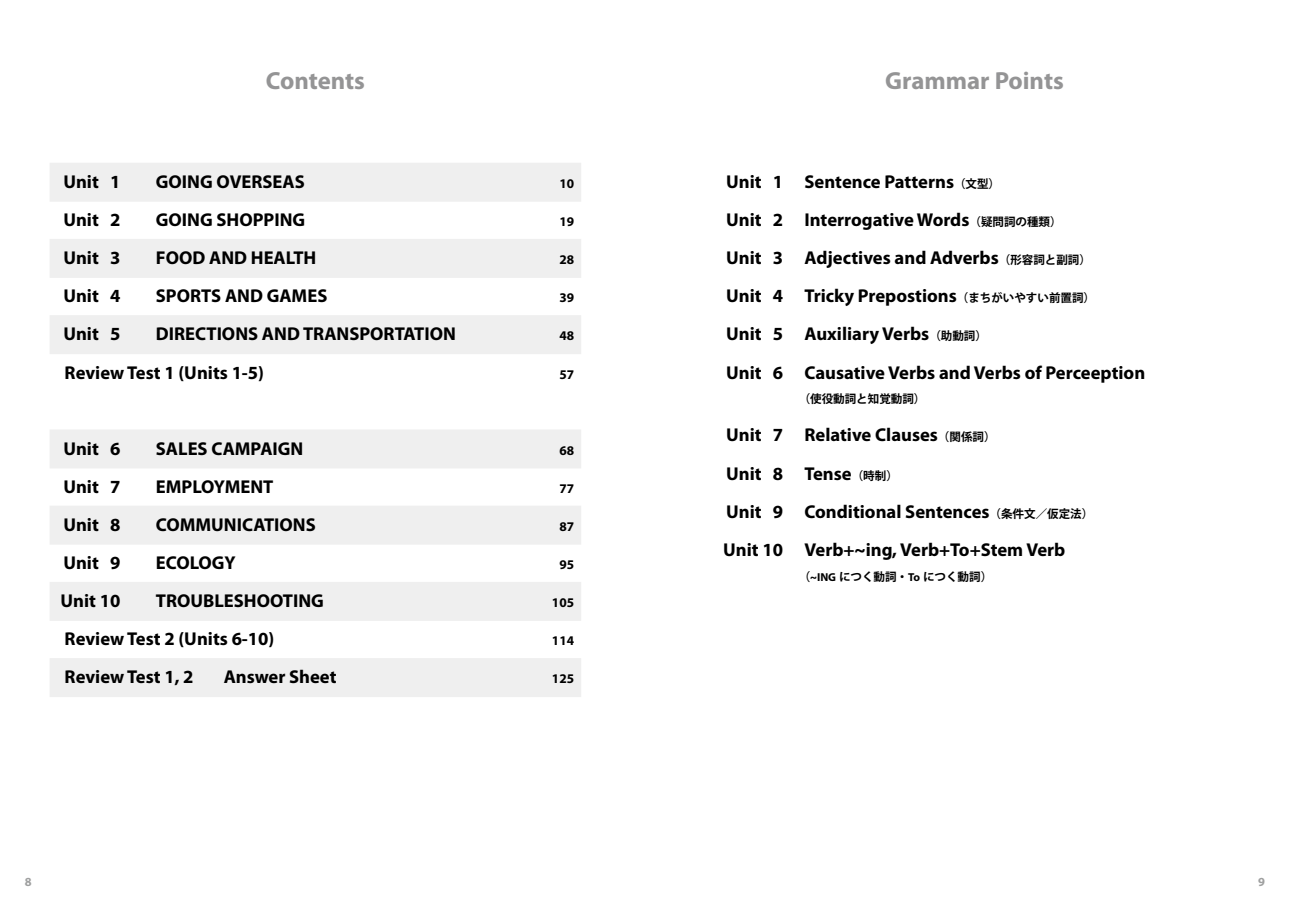
<style>
.page{position:relative;width:1290px;height:911px;background:#fff}
.page>*{position:absolute;margin:0;border:0;box-sizing:border-box;transform-origin:0 0}
.t1{font:700 24.75px "Myriad Pro";color:#949495}
.t2{font:700 18.62px/38.1px "Myriad Pro";color:#000}
.t3{font:700 13.25px "Myriad Pro";color:#000}
.t4{font:700 12.38px "Myriad Pro";color:#9fa0a0}
.t5{font:700 11.5px "Koz Go Pro";color:#000}
.s1{font-family:"Koz Go Pro";font-size:11.5px}
.s2{font-family:"Myriad Pro"}
</style>
<div class="page">
<div style="left:50px;top:163px;width:531px;height:39px;background:#efefef"></div>
<div style="left:50px;top:239px;width:531px;height:39px;background:#efefef"></div>
<div style="left:50px;top:315px;width:531px;height:39px;background:#efefef"></div>
<div style="left:50px;top:429px;width:531px;height:39px;background:#efefef"></div>
<div style="left:50px;top:505px;width:531px;height:39px;background:#efefef"></div>
<div style="left:50px;top:582px;width:531px;height:39px;background:#efefef"></div>
<div style="left:50px;top:658px;width:531px;height:39px;background:#efefef"></div>
<h1 class="t1" style="left:266px;top:64px;width:101px">Contents</h1>
<p class="t2" style="left:63px;top:162px;width:59px">Unit 1</p>
<p class="t2" style="left:156px;top:162px;width:150px">GOING OVERSEAS</p>
<p class="t3" style="left:559px;top:175px;width:16px">10</p>
<p class="t2" style="left:63px;top:200px;width:59px">Unit 2</p>
<p class="t2" style="left:156px;top:200px;width:151px">GOING SHOPPING</p>
<p class="t3" style="left:559px;top:213px;width:16px">19</p>
<p class="t2" style="left:63px;top:238px;width:59px">Unit 3</p>
<p class="t2" style="left:156px;top:238px;width:162px">FOOD AND HEALTH</p>
<p class="t3" style="left:559px;top:251px;width:16px">28</p>
<p class="t2" style="left:63px;top:276px;width:59px">Unit 4</p>
<p class="t2" style="left:156px;top:276px;width:173px">SPORTS AND GAMES</p>
<p class="t3" style="left:559px;top:289px;width:16px">39</p>
<p class="t2" style="left:63px;top:314px;width:59px">Unit 5</p>
<p class="t2" style="left:156px;top:314px;width:301px">DIRECTIONS AND TRANSPORTATION</p>
<p class="t3" style="left:559px;top:327px;width:16px">48</p>
<p class="t2" style="left:65px;top:352px;width:201px">Review Test 1 (Units 1-5)</p>
<p class="t3" style="left:559px;top:365px;width:16px">57</p>
<p class="t2" style="left:63px;top:429px;width:59px">Unit 6</p>
<p class="t2" style="left:156px;top:429px;width:149px">SALES CAMPAIGN</p>
<p class="t3" style="left:559px;top:442px;width:16px">68</p>
<p class="t2" style="left:63px;top:467px;width:59px">Unit 7</p>
<p class="t2" style="left:156px;top:467px;width:119px">EMPLOYMENT</p>
<p class="t3" style="left:559px;top:480px;width:16px">77</p>
<p class="t2" style="left:63px;top:505px;width:59px">Unit 8</p>
<p class="t2" style="left:156px;top:505px;width:161px">COMMUNICATIONS</p>
<p class="t3" style="left:559px;top:518px;width:16px">87</p>
<p class="t2" style="left:63px;top:543px;width:59px">Unit 9</p>
<p class="t2" style="left:156px;top:543px;width:81px">ECOLOGY</p>
<p class="t3" style="left:559px;top:556px;width:16px">95</p>
<p class="t2" style="left:61px;top:581px;width:61px">Unit 10</p>
<p class="t2" style="left:156px;top:581px;width:169px">TROUBLESHOOTING</p>
<p class="t3" style="left:552px;top:594px;width:24px">105</p>
<p class="t2" style="left:65px;top:619px;width:211px">Review Test 2 (Units 6-10)</p>
<p class="t3" style="left:552px;top:632px;width:24px">114</p>
<p class="t2" style="left:65px;top:657px;width:130px">Review Test 1, 2</p>
<p class="t2" style="left:224px;top:657px;width:114px">Answer Sheet</p>
<p class="t3" style="left:552px;top:670px;width:24px">125</p>
<h1 class="t1" style="left:885px;top:64px;width:180px">Grammar Points</h1>
<p class="t2" style="left:726px;top:162px;width:421px">Unit 1 Sentence Patterns<span class="s1">（文型）<br></span>Unit 2 Interrogative Words<span class="s1">（疑問詞の種類）<br></span>Unit 3 Adjectives and Adverbs<span class="s1">（形容詞と副詞）<br></span>Unit 4 Tricky Prepostions<span class="s1">（まちがいやすい前置詞）<br></span>Unit 5 Auxiliary Verbs<span class="s1">（助動詞）<br></span>Unit 6 Causative Verbs and Verbs of Perceeption</p>
<p class="t5" style="left:799px;top:392px;width:128px">（使役動詞と知覚動詞）</p>
<p class="t2" style="left:723px;top:415px;width:371px">Unit 7 Relative Clauses<span class="s1">（関係詞）<br></span>Unit 8 Tense<span class="s1">（時制）<br></span>Unit 9 Conditional Sentences<span class="s1">（条件文／仮定法）<br></span>Unit 10 Verb+~ing, Verb+To+Stem Verb</p>
<p class="t5" style="left:799px;top:569px;width:195px">（<span class="s2">~ING</span> につく動詞・<span class="s2">To</span> につく動詞）</p>
<p class="t4" style="left:25px;top:873px;width:8px">8</p>
<p class="t4" style="left:1258px;top:873px;width:8px">9</p>
</div>
